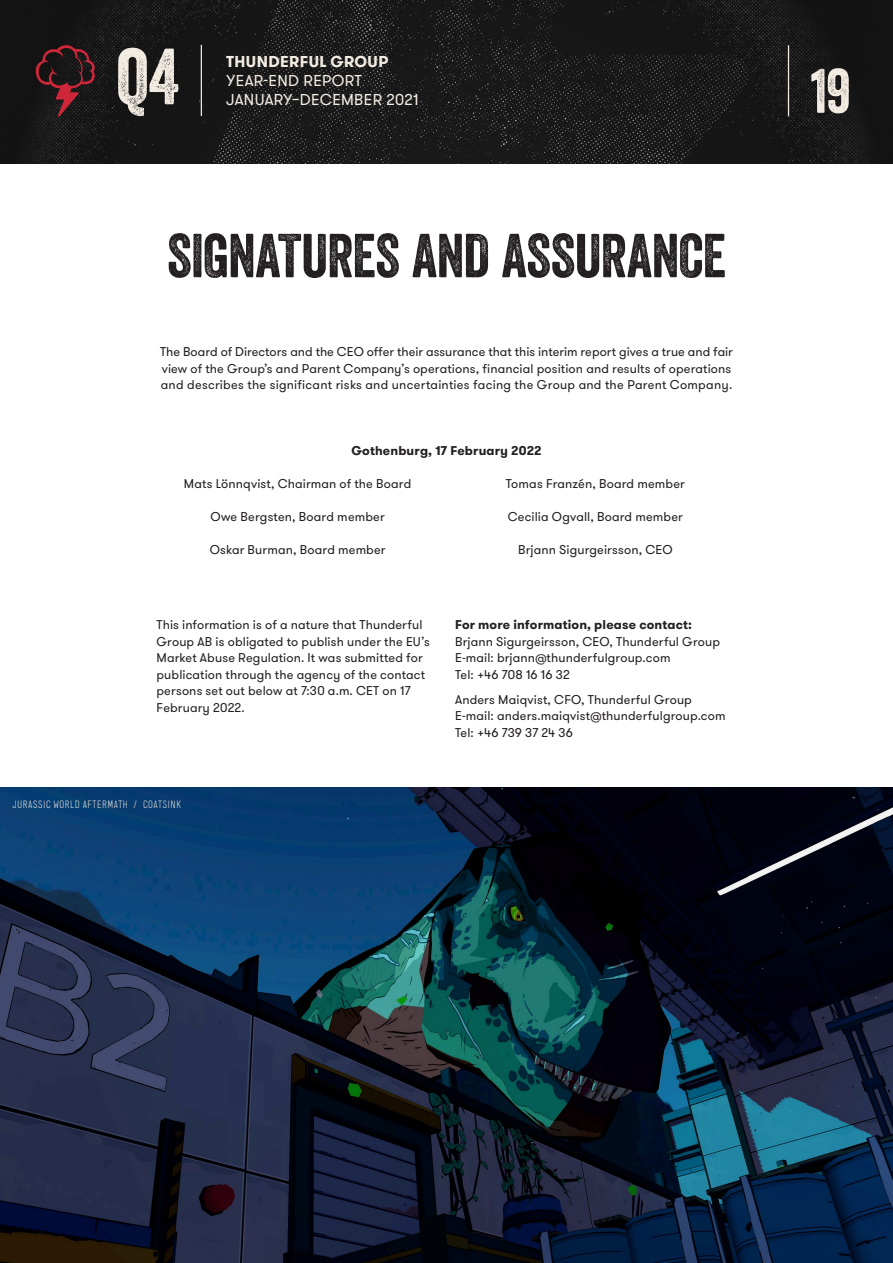
<style>
.page{position:relative;width:893px;height:1263px;background:#fff}
.page>*{position:absolute;margin:0;border:0;box-sizing:border-box;transform-origin:0 0}
.t1{font:76.95px "Veneer";color:#f3ece3}
.t2{font:60.6px "Veneer";color:#f3ece3}
.B_07_Huvudrubrik{font:60px "Veneer";letter-spacing:-.015em;color:#231f20}
.t3{font:15.75px "GT Walsheim";letter-spacing:.02em;color:#f3ece3}
.t4{font:700 15.75px "GT Walsheim";letter-spacing:.025em;color:#f3ece3}
.B_01_Bröd_u_indrag{font:12.75px/16.5px "GT Walsheim";letter-spacing:.01em;color:#231f20}
.B_01_Bröd_u_indrag-2{font:700 12.75px "GT Walsheim";letter-spacing:.01em;color:#231f20}
.t5{font:300 10.5px "Generika";letter-spacing:.05em;color:#f3ece3}
</style>
<div class="page">
<img style="left:0;top:0;width:893px;height:164px">
<svg style="left:35px;top:44px;width:60px;height:73px;background:#391a1d"></svg>
<hr style="left:201px;top:45px;width:1px;height:71px;background:#f3ece3">
<hr style="left:788px;top:45px;width:1px;height:71px;background:#f3ece3">
<img style="left:0;top:787px;width:893px;height:476px">
<h1 class="t1" style="left:116px;top:30px;width:64px">Q4</h1>
<p class="t4" style="left:226px;top:52px;width:164px">THUNDERFUL GROUP</p>
<p class="t3" style="left:226px;top:71px;width:137px">YEAR-END REPORT</p>
<p class="t3" style="left:226px;top:90px;width:194px">JANUARY–DECEMBER 2021</p>
<p class="B_07_Huvudrubrik" style="left:167px;top:219px;width:561px">SIGNATURES AND ASSURANCE</p>
<p class="B_01_Bröd_u_indrag" style="left:160px;top:344px;width:574px">The Board of Directors and the CEO offer their assurance that this interim report gives a true and fair view of the Group’s and Parent Company’s operations, financial position and results of operations and describes the significant risks and uncertainties facing the Group and the Parent Company.</p>
<p class="B_01_Bröd_u_indrag-2" style="left:351px;top:442px;width:192px">Gothenburg, 17 February 2022</p>
<p class="B_01_Bröd_u_indrag" style="left:184px;top:476px;width:229px">Mats Lönnqvist, Chairman of the Board</p>
<p class="B_01_Bröd_u_indrag" style="left:211px;top:509px;width:176px">Owe Bergsten, Board member</p>
<p class="B_01_Bröd_u_indrag" style="left:210px;top:542px;width:177px">Oskar Burman, Board member</p>
<p class="B_01_Bröd_u_indrag" style="left:506px;top:476px;width:181px">Tomas Franzén, Board member</p>
<p class="B_01_Bröd_u_indrag" style="left:508px;top:509px;width:177px">Cecilia Ogvall, Board member</p>
<p class="B_01_Bröd_u_indrag" style="left:518px;top:542px;width:156px">Brjann Sigurgeirsson, CEO</p>
<p class="B_01_Bröd_u_indrag" style="left:156px;top:617px;width:275px">This information is of a nature that Thunderful Group AB is obligated to publish under the EU’s Market Abuse Regulation. It was submitted for publication through the agency of the contact persons set out below at 7:30 a.m. CET on 17<br>February 2022.</p>
<p class="B_01_Bröd_u_indrag-2" style="left:455px;top:617px;width:239px">For more information, please contact:</p>
<p class="B_01_Bröd_u_indrag" style="left:455px;top:633px;width:267px">Brjann Sigurgeirsson, CEO, Thunderful Group</p>
<p class="B_01_Bröd_u_indrag" style="left:455px;top:650px;width:217px">E-mail: brjann@thunderfulgroup.com</p>
<p class="B_01_Bröd_u_indrag" style="left:455px;top:666px;width:116px">Tel: +46 708 16 16 32</p>
<p class="B_01_Bröd_u_indrag" style="left:455px;top:691px;width:238px">Anders Maiqvist, CFO, Thunderful Group</p>
<p class="B_01_Bröd_u_indrag" style="left:455px;top:708px;width:272px">E-mail: anders.maiqvist@thunderfulgroup.com</p>
<p class="B_01_Bröd_u_indrag" style="left:455px;top:724px;width:119px">Tel: +46 739 37 24 36</p>
<p class="t5" style="left:13px;top:798px;width:170px">JURASSIC WORLD AFTERMATH / COATSINK</p>
<h2 class="t2" style="left:811px;top:54px;width:41px">19</h2>
</div>
